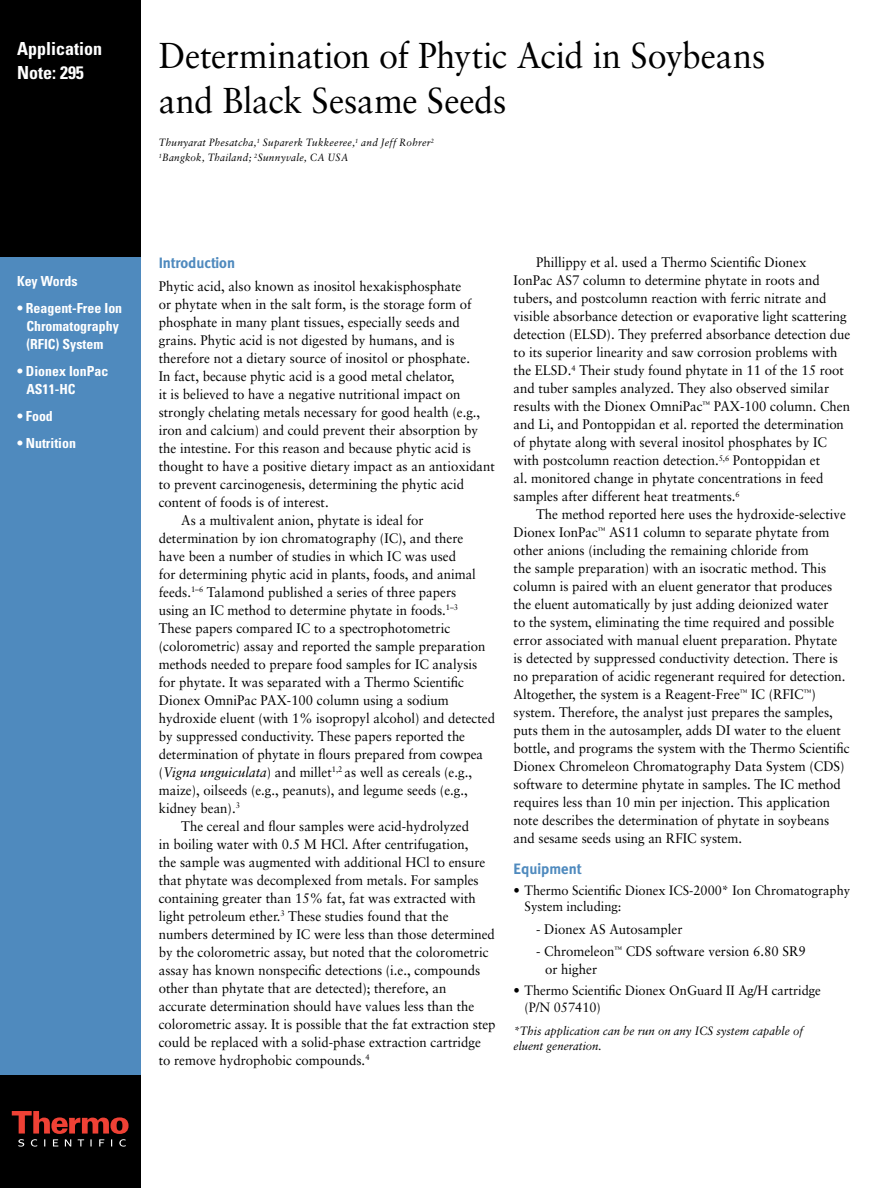
<style>
.page{position:relative;width:891px;height:1188px;background:#fff}
.page>*{position:absolute;margin:0;border:0;box-sizing:border-box;transform-origin:0 0}
.t1{font:36px/45px "Sabon";letter-spacing:-.005em;color:#000;scale:.95 1}
.t2{font:700 condensed 18px/24px "Univers";color:#fff}
.t3{font:700 15px "Meta";color:#4f8abe}
.t4{font:13.8px/18px "Sabon";color:#000;scale:.95 1}
.t5{font:700 condensed 13.8px/18px "Univers";color:#fff}
.t6{font:13.5px/16.5px "Sabon";color:#000;scale:.95 1}
.t7{font:italic 12px/14.4px "Sabon";color:#000;scale:.95 1}
.t8{font:italic 10.5px/15px "Sabon";letter-spacing:.025em;color:#000;scale:.95 1}
.s1{font-style:italic}
</style>
<div class="page">
<div style="left:0;top:250px;width:141px;height:938px;background:#4f8abe"></div>
<div style="left:0;top:1076px;width:141px;height:112px;background:#000"></div>
<svg style="left:12px;top:1111px;width:117px;height:36px"></svg>
<div style="left:0;top:0;width:141px;height:256px;background:#000"></div>
<h2 class="t2" style="left:17px;top:36px;width:87px">Application<br>Note: 295</h2>
<p class="t5" style="left:17px;top:272px;width:62px">Key Words</p>
<p class="t5" style="left:26px;top:299px;width:97px;text-indent:-9px">• Reagent-Free Ion<br>Chromatography (RFIC) System</p>
<p class="t5" style="left:26px;top:362px;width:84px;text-indent:-9px">• Dionex IonPac<br>AS11-HC</p>
<p class="t5" style="left:17px;top:407px;width:37px">• Food</p>
<p class="t5" style="left:17px;top:434px;width:61px">• Nutrition</p>
<h1 class="t1" style="left:159px;top:33px;width:640px">Determination of Phytic Acid in Soybeans and Black Sesame Seeds</h1>
<p class="t8" style="left:159px;top:135px;width:291px">Thunyarat Phesatcha,<sup>1</sup> Suparerk Tukkeeree,<sup>1</sup> and Jeff Rohrer<sup>2<br>1</sup>Bangkok, Thailand; <sup>2</sup>Sunnyvale, CA USA</p>
<p class="t3" style="left:159px;top:254px;width:78px">Introduction</p>
<p class="t4" style="left:159px;top:277px;width:320px">Phytic acid, also known as inositol hexakisphosphate</p>
<p class="t4" style="left:159px;top:295px;width:331px">or phytate when in the salt form, is the storage form of</p>
<p class="t4" style="left:159px;top:313px;width:318px">phosphate in many plant tissues, especially seeds and</p>
<p class="t4" style="left:159px;top:331px;width:313px">grains. Phytic acid is not digested by humans, and is</p>
<p class="t4" style="left:159px;top:349px;width:329px">therefore not a dietary source of inositol or phosphate.</p>
<p class="t4" style="left:159px;top:367px;width:313px">In fact, because phytic acid is a good metal chelator,</p>
<p class="t4" style="left:159px;top:385px;width:319px">it is believed to have a negative nutritional impact on</p>
<p class="t4" style="left:159px;top:403px;width:340px">strongly chelating metals necessary for good health (e.g.,</p>
<p class="t4" style="left:159px;top:421px;width:338px">iron and calcium) and could prevent their absorption by</p>
<p class="t4" style="left:159px;top:439px;width:330px">the intestine. For this reason and because phytic acid is</p>
<p class="t4" style="left:159px;top:457px;width:355px">thought to have a positive dietary impact as an antioxidant</p>
<p class="t4" style="left:159px;top:475px;width:323px">to prevent carcinogenesis, determining the phytic acid</p>
<p class="t4" style="left:159px;top:493px;width:180px">content of foods is of interest.</p>
<p class="t4" style="left:181px;top:511px;width:257px">As a multivalent anion, phytate is ideal for</p>
<p class="t4" style="left:159px;top:529px;width:322px">determination by ion chromatography (IC), and there</p>
<p class="t4" style="left:159px;top:547px;width:315px">have been a number of studies in which IC was used</p>
<p class="t4" style="left:159px;top:565px;width:335px">for determining phytic acid in plants, foods, and animal</p>
<p class="t4" style="left:159px;top:583px;width:315px">feeds.<sup>1–6</sup> Talamond published a series of three papers</p>
<p class="t4" style="left:159px;top:601px;width:317px">using an IC method to determine phytate in foods.<sup>1–3</sup></p>
<p class="t4" style="left:159px;top:619px;width:308px">These papers compared IC to a spectrophotometric</p>
<p class="t4" style="left:159px;top:637px;width:345px">(colorometric) assay and reported the sample preparation</p>
<p class="t4" style="left:159px;top:655px;width:337px">methods needed to prepare food samples for IC analysis</p>
<p class="t4" style="left:159px;top:673px;width:323px">for phytate. It was separated with a Thermo Scientific</p>
<p class="t4" style="left:159px;top:691px;width:307px">Dionex OmniPac PAX-100 column using a sodium</p>
<p class="t4" style="left:159px;top:709px;width:355px">hydroxide eluent (with 1% isopropyl alcohol) and detected</p>
<p class="t4" style="left:159px;top:727px;width:324px">by suppressed conductivity. These papers reported the</p>
<p class="t4" style="left:159px;top:745px;width:343px">determination of phytate in flours prepared from cowpea</p>
<p class="t4" style="left:159px;top:763px;width:331px">(<span class="s1">Vigna unguiculata</span>) and millet<sup>1,2</sup> as well as cereals (e.g.,</p>
<p class="t4" style="left:159px;top:781px;width:327px">maize), oilseeds (e.g., peanuts), and legume seeds (e.g.,</p>
<p class="t4" style="left:159px;top:799px;width:87px">kidney bean).<sup>3</sup></p>
<p class="t4" style="left:181px;top:817px;width:304px">The cereal and flour samples were acid-hydrolyzed</p>
<p class="t4" style="left:159px;top:835px;width:328px">in boiling water with 0.5 M HCl. After centrifugation,</p>
<p class="t4" style="left:159px;top:853px;width:345px">the sample was augmented with additional HCl to ensure</p>
<p class="t4" style="left:159px;top:871px;width:338px">that phytate was decomplexed from metals. For samples</p>
<p class="t4" style="left:159px;top:889px;width:335px">containing greater than 15% fat, fat was extracted with</p>
<p class="t4" style="left:159px;top:907px;width:307px">light petroleum ether.<sup>3</sup> These studies found that the</p>
<p class="t4" style="left:159px;top:925px;width:355px">numbers determined by IC were less than those determined</p>
<p class="t4" style="left:159px;top:943px;width:349px">by the colorometric assay, but noted that the colorometric</p>
<p class="t4" style="left:159px;top:961px;width:340px">assay has known nonspecific detections (i.e., compounds</p>
<p class="t4" style="left:159px;top:979px;width:304px">other than phytate that are detected); therefore, an</p>
<p class="t4" style="left:159px;top:997px;width:334px">accurate determination should have values less than the</p>
<p class="t4" style="left:159px;top:1015px;width:356px">colorometric assay. It is possible that the fat extraction step</p>
<p class="t4" style="left:159px;top:1033px;width:341px">could be replaced with a solid-phase extraction cartridge</p>
<p class="t4" style="left:159px;top:1051px;width:223px">to remove hydrophobic compounds.<sup>4</sup></p>
<p class="t4" style="left:514px;top:253px;width:356px;text-indent:23px">Phillippy et al. used a Thermo Scientific Dionex<br>IonPac AS7 column to determine phytate in roots and tubers, and postcolumn reaction with ferric nitrate and visible absorbance detection or evaporative light scattering detection (ELSD). They preferred absorbance detection due to its superior linearity and saw corrosion problems with the ELSD.<sup>4</sup> Their study found phytate in 11 of the 15 root and tuber samples analyzed. They also observed similar results with the Dionex OmniPac<sup>™</sup> PAX-100 column. Chen and Li, and Pontoppidan et al. reported the determination of phytate along with several inositol phosphates by IC with postcolumn reaction detection.<sup>5,6</sup> Pontoppidan et<br>al. monitored change in phytate concentrations in feed samples after different heat treatments.<sup>6</sup></p>
<p class="t4" style="left:514px;top:505px;width:355px;text-indent:23px">The method reported here uses the hydroxide-selective Dionex IonPac<sup>™</sup> AS11 column to separate phytate from other anions (including the remaining chloride from<br>the sample preparation) with an isocratic method. This column is paired with an eluent generator that produces the eluent automatically by just adding deionized water<br>to the system, eliminating the time required and possible error associated with manual eluent preparation. Phytate<br>is detected by suppressed conductivity detection. There is no preparation of acidic regenerant required for detection.<br>Altogether, the system is a Reagent-Free<sup>™</sup> IC (RFIC<sup>™</sup>) system. Therefore, the analyst just prepares the samples, puts them in the autosampler, adds DI water to the eluent bottle, and programs the system with the Thermo Scientific Dionex Chromeleon Chromatography Data System (CDS) software to determine phytate in samples. The IC method requires less than 10 min per injection. This application note describes the determination of phytate in soybeans and sesame seeds using an RFIC system.</p>
<p class="t3" style="left:514px;top:860px;width:69px">Equipment</p>
<p class="t6" style="left:525px;top:882px;width:344px;text-indent:-11px">• Thermo Scientific Dionex ICS-2000* Ion Chromatography<br>System including:</p>
<p class="t4" style="left:536px;top:920px;width:156px">- Dionex AS Autosampler</p>
<p class="t4" style="left:545px;top:943px;width:276px;text-indent:-9px">- Chromeleon<sup>™</sup> CDS software version 6.80 SR9 or higher</p>
<p class="t6" style="left:525px;top:982px;width:313px;text-indent:-11px">• Thermo Scientific Dionex OnGuard II Ag/H cartridge (P/N 057410)</p>
<p class="t7" style="left:514px;top:1024px;width:306px">*This application can be run on any ICS system capable of eluent generation.</p>
</div>
